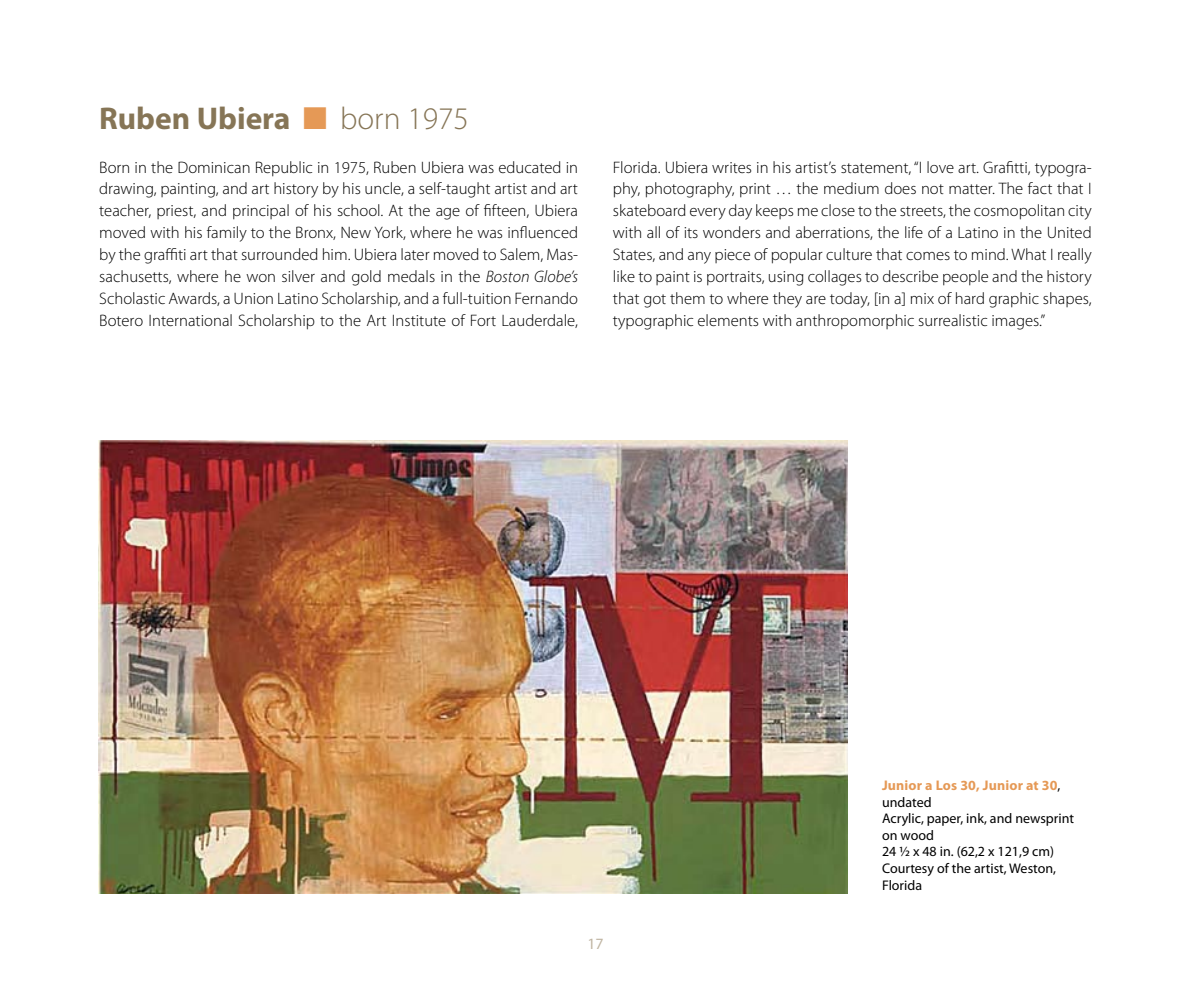
<style>
.page{position:relative;width:1191px;height:993px;background:#fff}
.page>*{position:absolute;margin:0;border:0;box-sizing:border-box;transform-origin:0 0}
.t1{font:700 31.5px "Myriad Pro";color:#867556}
.t2{font:300 16.62px/21.9px "Myriad Pro";color:#000;text-align:justify}
.t3{font:15.75px "Myriad Pro";color:#c0b5a3}
.t4{font:14px/16.6px "Myriad Pro";color:#000}
.s1{color:#e59956}
.s2{font-weight:300}
.s3{font-style:italic}
.s4{font-weight:700;color:#e59956}
</style>
<div class="page">
<img style="left:98px;top:441px;width:749px;height:452px">
<h1 class="t1" style="left:99px;top:97px;width:371px">Ruben Ubiera <span class="s1">■</span> <span class="s2">born 1975</span></h1>
<p class="t2" style="left:99px;top:156px;width:480px">Born in the Dominican Republic in 1975, Ruben Ubiera was educated in drawing, painting, and art history by his uncle, a self-taught artist and art teacher, priest, and principal of his school. At the age of fifteen, Ubiera moved with his family to the Bronx, New York, where he was influenced by the graffiti art that surrounded him. Ubiera later moved to Salem, Mas&shy;sachusetts, where he won silver and gold medals in the <span class="s3">Boston Globe’s </span>Scholastic Awards, a Union Latino Scholarship, and a full-tuition Fernando Botero International Scholarship to the Art Institute of Fort Lauderdale,</p>
<p class="t2" style="left:613px;top:156px;width:480px">Florida. Ubiera writes in his artist’s statement, “I love art. Grafitti, typogra&shy;phy, photography, print … the medium does not matter. The fact that I skateboard every day keeps me close to the streets, the cosmopolitan city with all of its wonders and aberrations, the life of a Latino in the United States, and any piece of popular culture that comes to mind. What I really like to paint is portraits, using collages to describe people and the history that got them to where they are today, [in a] mix of hard graphic shapes, typographic elements with anthropomorphic surrealistic images.”</p>
<p class="t3" style="left:587px;top:933px;width:18px">17</p>
<p class="t4" style="left:882px;top:776px;width:193px"><span class="s4">Junior a Los 30, Junior at 30</span>, undated<br>Acrylic, paper, ink, and newsprint on wood<br>24 ½ x 48 in. (62,2 x 121,9 cm)<br>Courtesy of the artist, Weston,<br>Florida</p>
</div>
